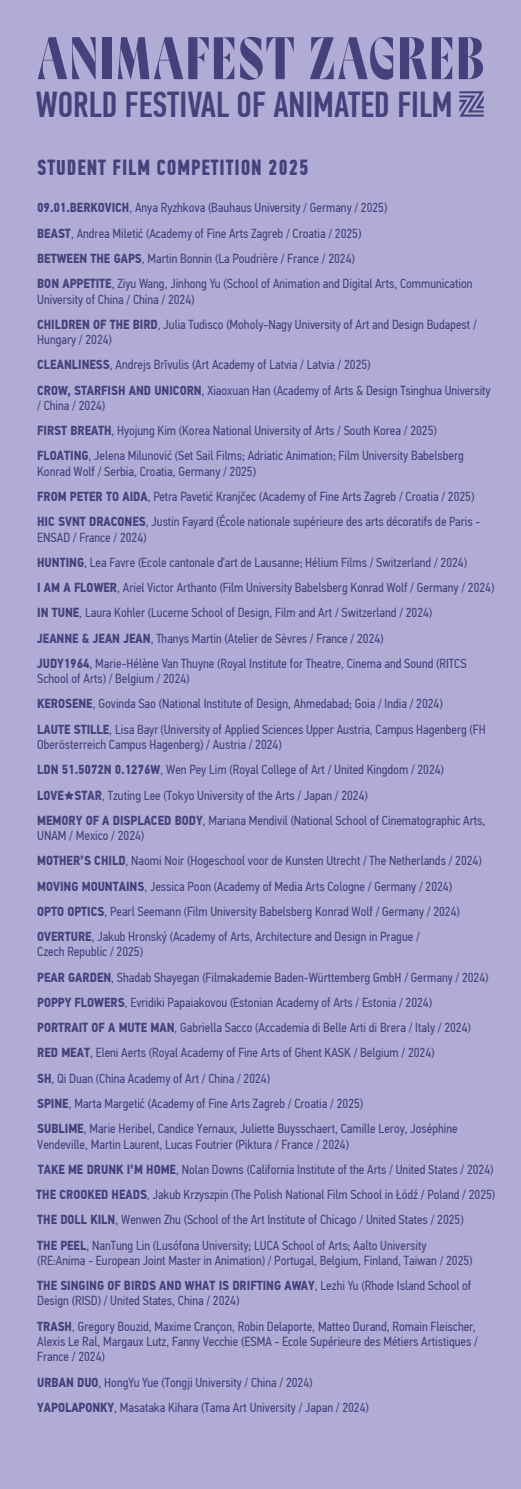
<style>
.page{position:relative;width:521px;height:1489px;background:#fff}
.page>*{position:absolute;margin:0;border:0;box-sizing:border-box;transform-origin:0 0}
.t1{font:55.21px "Eklektyk";letter-spacing:.05em;color:#45417c}
.t2{font:500 36.14px "PF Din Text Comp Pro";color:#45417c}
.t3{font:700 21.88px "PF Din Text Comp Pro";letter-spacing:.04em;color:#45417c}
.t4{font:13.12px/25.2px "PF Din Text Cond Pro";color:#45417c}
.s1{font-weight:700}
</style>
<div class="page">
<div style="left:0;top:0;width:521px;height:1488px;background:#b0acd5"></div>
<svg style="left:459px;top:91px;width:25px;height:26px"></svg>
<h1 class="t1" style="left:37px;top:12px;width:448px">ANIMAFEST ZAGREB</h1>
<h2 class="t2" style="left:36px;top:83px;width:418px">WORLD FESTIVAL OF ANIMATED FILM</h2>
<h3 class="t3" style="left:37px;top:154px;width:273px">STUDENT FILM COMPETITION 2025</h3>
<p class="t4" style="left:37px;top:195px;width:437px"><span class="s1">09.01.BERKOVICH</span>, Anya Ryzhkova (Bauhaus University / Germany / 2025)<br><span class="s1">BEAST</span>, Andrea Miletić (Academy of Fine Arts Zagreb / Croatia / 2025)<br><span class="s1">BETWEEN THE GAPS</span>, Martin Bonnin (La Poudrière / France / 2024)<br><span class="s1">BON APPETITE</span>, Ziyu Wang, Jinhong Yu (School of Animation and Digital Arts, Communication</p>
<p class="t4" style="left:37px;top:286px;width:441px">University of China / China / 2024)<br><span class="s1">CHILDREN OF THE BIRD</span>, Julia Tudisco (Moholy-Nagy University of Art and Design Budapest /</p>
<p class="t4" style="left:37px;top:327px;width:455px">Hungary / 2024)<br><span class="s1">CLEANLINESS</span>, Andrejs Brīvulis (Art Academy of Latvia / Latvia / 2025)<br><span class="s1">CROW, STARFISH AND UNICORN</span>, Xiaoxuan Han (Academy of Arts &amp; Design Tsinghua University</p>
<p class="t4" style="left:37px;top:393px;width:428px">/ China / 2024)<br><span class="s1">FIRST BREATH</span>, Hyojung Kim (Korea National University of Arts / South Korea / 2025)<br><span class="s1">FLOATING</span>, Jelena Milunović (Set Sail Films; Adriatic Animation; Film University Babelsberg</p>
<p class="t4" style="left:37px;top:458px;width:445px">Konrad Wolf / Serbia, Croatia, Germany / 2025)<br><span class="s1">FROM PETER TO AIDA</span>, Petra Pavetić Kranjčec (Academy of Fine Arts Zagreb / Croatia / 2025)<br><span class="s1">HIC SVNT DRACONES</span>, Justin Fayard (École nationale supérieure des arts décoratifs de Paris -</p>
<p class="t4" style="left:37px;top:524px;width:459px">ENSAD / France / 2024)<br><span class="s1">HUNTING</span>, Lea Favre (Ecole cantonale d’art de Lausanne; Hélium Films / Switzerland / 2024)<br><span class="s1">I AM A FLOWER</span>, Ariel Victor Arthanto (Film University Babelsberg Konrad Wolf / Germany / 2024)<br><span class="s1">IN TUNE</span>, Laura Kohler (Lucerne School of Design, Film and Art / Switzerland / 2024)<br><span class="s1">JEANNE &amp; JEAN JEAN</span>, Thanys Martin (Atelier de Sèvres / France / 2024)<br><span class="s1">JUDY1964</span>, Marie-Hélène Van Thuyne (Royal Institute for Theatre, Cinema and Sound (RITCS</p>
<p class="t4" style="left:37px;top:666px;width:450px">School of Arts) / Belgium / 2024)<br><span class="s1">KEROSENE</span>, Govinda Sao (National Institute of Design, Ahmedabad; Goia / India / 2024)<br><span class="s1">LAUTE STILLE</span>, Lisa Bayr (University of Applied Sciences Upper Austria, Campus Hagenberg (FH</p>
<p class="t4" style="left:37px;top:732px;width:450px">Oberösterreich Campus Hagenberg) / Austria / 2024)<br><span class="s1">LDN 51.5072N 0.1276W</span>, Wen Pey Lim (Royal College of Art / United Kingdom / 2024)<br><span class="s1">LOVE★STAR</span>, Tzuting Lee (Tokyo University of the Arts / Japan / 2024)<br><span class="s1">MEMORY OF A DISPLACED BODY</span>, Mariana Mendivil (National School of Cinematographic Arts,</p>
<p class="t4" style="left:37px;top:823px;width:446px">UNAM / Mexico / 2024)<br><span class="s1">MOTHER’S CHILD</span>, Naomi Noir (Hogeschool voor de Kunsten Utrecht / The Netherlands / 2024)<br><span class="s1">MOVING MOUNTAINS</span>, Jessica Poon (Academy of Media Arts Cologne / Germany / 2024)<br><span class="s1">OPTO OPTICS</span>, Pearl Seemann (Film University Babelsberg Konrad Wolf / Germany / 2024)<br><span class="s1">OVERTURE</span>, Jakub Hronský (Academy of Arts, Architecture and Design in Prague /</p>
<p class="t4" style="left:37px;top:939px;width:453px">Czech Republic / 2025)<br><span class="s1">PEAR GARDEN</span>, Shadab Shayegan (Filmakademie Baden-Württemberg GmbH / Germany / 2024)<br><span class="s1">POPPY FLOWERS</span>, Evridiki Papaiakovou (Estonian Academy of Arts / Estonia / 2024)<br><span class="s1">PORTRAIT OF A MUTE MAN</span>, Gabriella Sacco (Accademia di Belle Arti di Brera / Italy / 2024)<br><span class="s1">RED MEAT</span>, Eleni Aerts (Royal Academy of Fine Arts of Ghent KASK / Belgium / 2024)<br><span class="s1">SH</span>, Qi Duan (China Academy of Art / China / 2024)<br><span class="s1">SPINE</span>, Marta Margetić (Academy of Fine Arts Zagreb / Croatia / 2025)<br><span class="s1">SUBLIME</span>, Marie Heribel, Candice Yernaux, Juliette Buysschaert, Camille Leroy, Joséphine</p>
<p class="t4" style="left:36px;top:1131px;width:460px">Vendeville, Martin Laurent, Lucas Foutrier (Piktura / France / 2024)<br><span class="s1">TAKE ME DRUNK I’M HOME</span>, Nolan Downs (California Institute of the Arts / United States / 2024)<br><span class="s1">THE CROOKED HEADS</span>, Jakub Krzyszpin (The Polish National Film School in Łódź / Poland / 2025)<br><span class="s1">THE DOLL KILN</span>, Wenwen Zhu (School of the Art Institute of Chicago / United States / 2025)<br><span class="s1">THE PEEL</span>, NanTung Lin (Lusófona University; LUCA School of Arts; Aalto University</p>
<p class="t4" style="left:37px;top:1247px;width:437px">(RE:Anima - European Joint Master in Animation) / Portugal, Belgium, Finland, Taiwan / 2025)<br><span class="s1">THE SINGING OF BIRDS AND WHAT IS DRIFTING AWAY</span>, Lezhi Yu (Rhode Island School of</p>
<p class="t4" style="left:37px;top:1288px;width:440px">Design (RISD) / United States, China / 2024)<br><span class="s1">TRASH</span>, Gregory Bouzid, Maxime Crançon, Robin Delaporte, Matteo Durand, Romain Fleischer,</p>
<p class="t4" style="left:37px;top:1333px;width:442px;line-height:15.3px">Alexis Le Ral, Margaux Lutz, Fanny Vecchie (ESMA - Ecole Supérieure des Métiers Artistiques /<br>France / 2024)</p>
<p class="t4" style="left:37px;top:1369px;width:333px"><span class="s1">URBAN DUO</span>, HongYu Yue (Tongji University / China / 2024)<br><span class="s1">YAPOLAPONKY</span>, Masataka Kihara (Tama Art University / Japan / 2024)</p>
</div>
